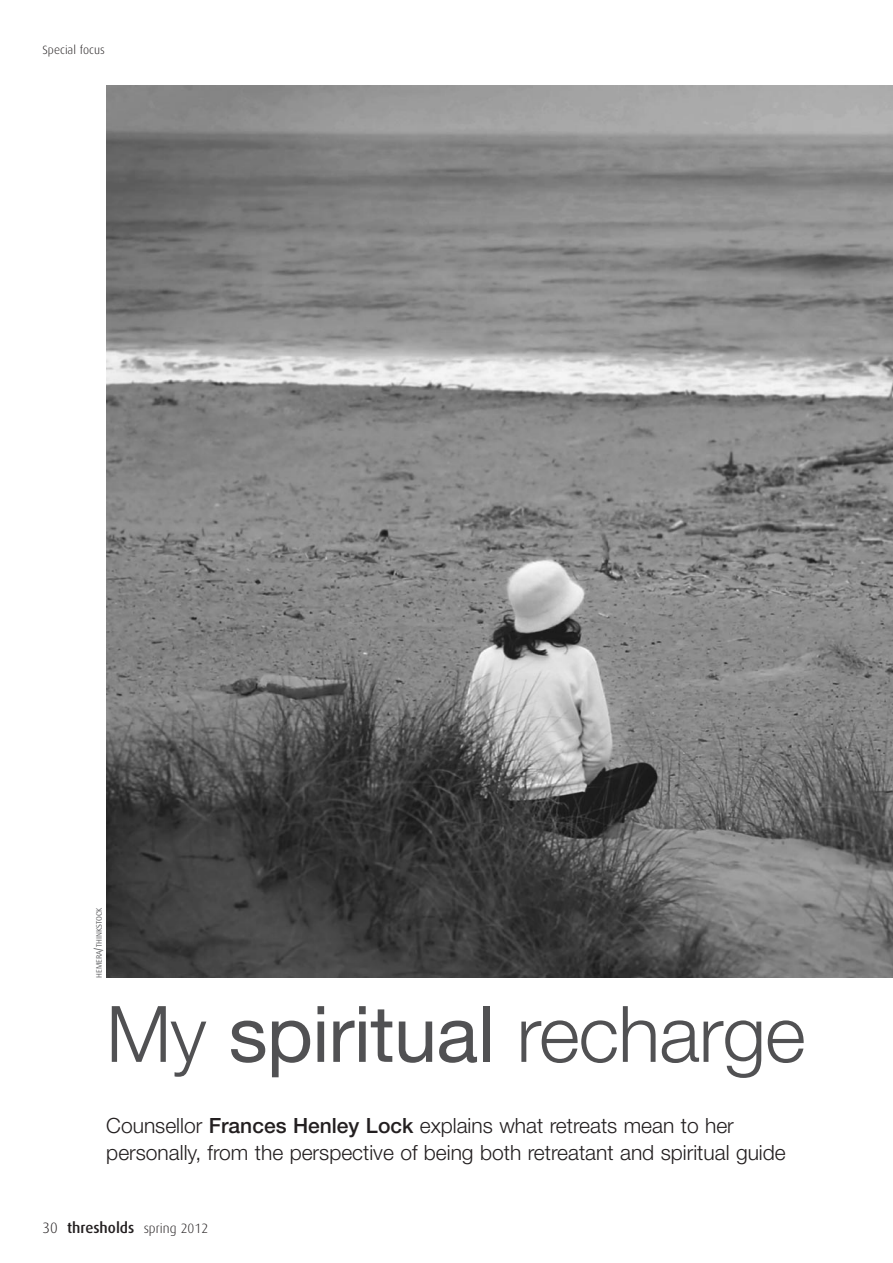
<style>
.page{position:relative;width:893px;height:1263px;background:#fff}
.page>*{position:absolute;margin:0;border:0;box-sizing:border-box;transform-origin:0 0}
.t1{font:300 78px "Helvetica Neue";letter-spacing:-.01em;color:#515153}
.t2{font:300 21px/27px "Helvetica Neue";color:#231f20}
.t3{font:500 15px "Dax";color:#231f20}
.t4{font:300 12px "Dax";color:#231f20}
.t5{font:7.8px "Rotis Semi Sans";color:#58595b}
.s1{font-size:10.5px}
.s2{font-weight:400}
.s3{font-weight:500}
.s4{font-weight:300}
.s5{font-weight:300;font-size:13.5px}
</style>
<div class="page">
<img style="left:106px;top:85px;width:787px;height:893px">
<p class="t4" style="left:43px;top:44px;width:64px">Special focus</p>
<p class="t5" style="left:96px;top:978px;width:71px;rotate:-90deg">HEMERA<span class="s1">/</span>THINKSTOCK</p>
<h1 class="t1" style="left:106px;top:1006px;width:701px">My <span class="s2">spiritual</span> recharge</h1>
<p class="t2" style="left:106px;top:1114px;width:681px">Counsellor <span class="s3">Frances Henley Lock</span> explains what retreats mean to her personally, from the perspective of being both retreatant and spiritual guide</p>
<p class="t3" style="left:43px;top:1221px;width:167px"><span class="s4">30</span> thresholds <span class="s5">spring 2012</span></p>
</div>
